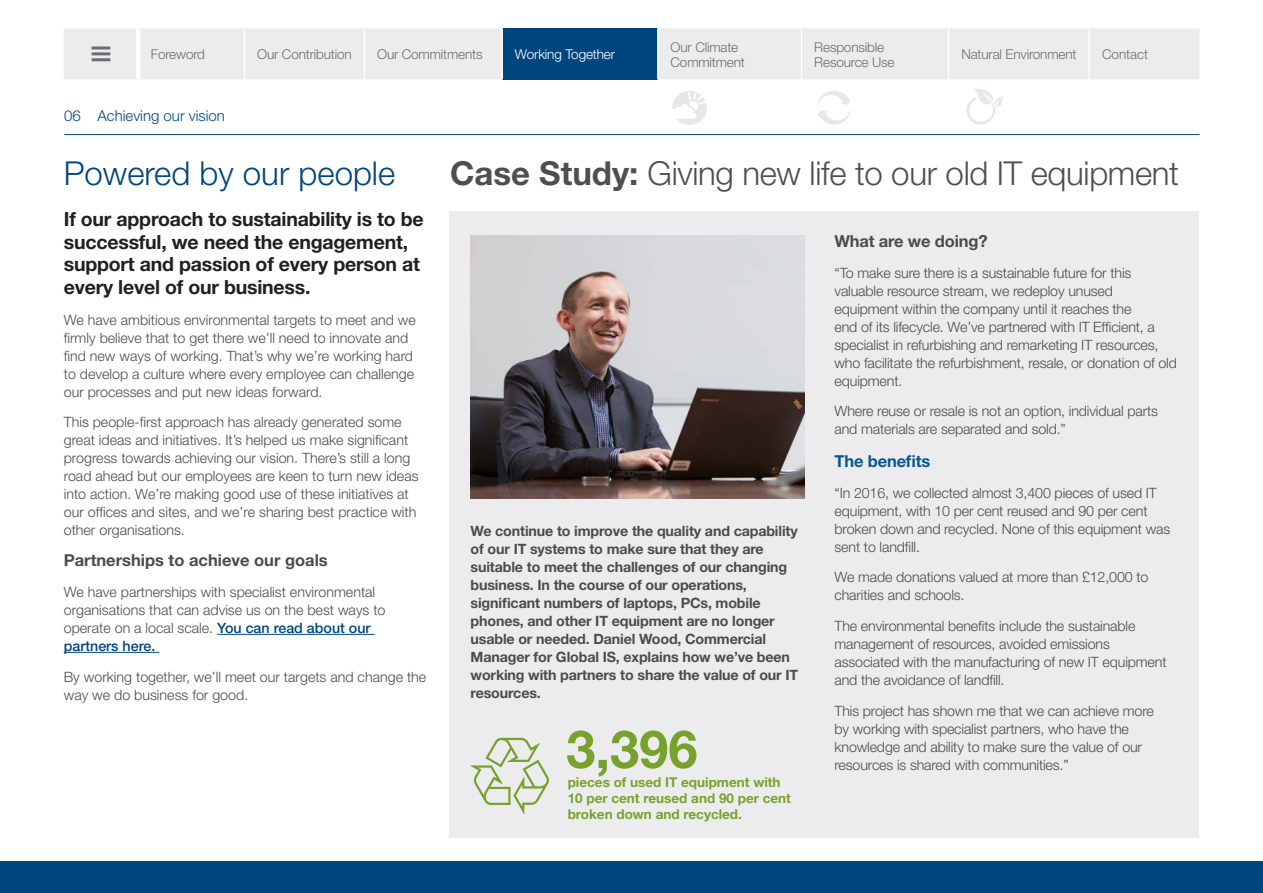
<style>
.page{position:relative;width:1263px;height:893px;background:#fff}
.page>*{position:absolute;margin:0;border:0;box-sizing:border-box;transform-origin:0 0}
.contents{font:700 52.5px "Helvetica Neue";color:#78a22d}
.t1{font:300 33px "Helvetica Neue";letter-spacing:-.01em;color:#4e4f50}
.t2{font:300 33px "Helvetica Neue";color:#00467e}
.contents-2{font:700 19.5px/22.5px "Helvetica Neue";letter-spacing:-.01em;color:#231f20}
.contents-3{font:700 16.5px "Helvetica Neue";color:#4b4c4d}
.contents-4{font:700 16.5px "Helvetica Neue";letter-spacing:-.01em;color:#0a578d}
.t3{font:300 15px "Helvetica Neue";color:#00467e}
.contents-5{font:300 14.25px/18px "Helvetica Neue";letter-spacing:-.01em;color:#4b4c4d}
.contents-6{font:700 14.25px/18px "Helvetica Neue";letter-spacing:-.01em;color:#4b4c4d}
.t4{font:300 13.5px/15px "Helvetica Neue";letter-spacing:-.01em;color:#6c6d70}
.contents-7{font:700 13.5px/16.2px "Helvetica Neue";color:#78a22d}
.t5{font:300 13.5px "Helvetica Neue";letter-spacing:-.01em;color:#fff}
.s1{font-weight:500;color:#00467e}
.s2{font-weight:700}
</style>
<div class="page">
<hr style="left:217px;top:634px;width:158px;height:1px;background:#00467e">
<hr style="left:64px;top:652px;width:95px;height:1px;background:#00467e">
<div style="left:450px;top:211px;width:749px;height:627px;background:#ececee"></div>
<img style="left:471px;top:235px;width:334px;height:263px">
<div style="left:0;top:861px;width:1263px;height:32px;background:#00467e"></div>
<hr style="left:64px;top:134px;width:1135px;height:1px;background:#00467e">
<svg style="left:470px;top:738px;width:79px;height:77px"></svg>
<div style="left:64px;top:28px;width:1135px;height:51px;background:#ececee"></div>
<div style="left:502px;top:28px;width:156px;height:51px;background:#00467e"></div>
<hr style="left:136px;top:28px;width:4px;height:51px;background:#fff">
<hr style="left:244px;top:28px;width:1px;height:51px;background:#fff">
<hr style="left:364px;top:28px;width:1px;height:51px;background:#fff">
<hr style="left:501px;top:28px;width:2px;height:51px;background:#fff">
<hr style="left:657px;top:28px;width:2px;height:51px;background:#fff">
<hr style="left:801px;top:28px;width:1px;height:51px;background:#fff">
<hr style="left:948px;top:28px;width:1px;height:51px;background:#fff">
<hr style="left:1088px;top:28px;width:2px;height:51px;background:#fff">
<hr style="left:92px;top:58px;width:18px;height:3px;background:#6c6d70">
<hr style="left:92px;top:52px;width:18px;height:3px;background:#6c6d70">
<hr style="left:92px;top:47px;width:18px;height:3px;background:#6c6d70">
<svg style="left:817px;top:91px;width:34px;height:34px"></svg>
<svg style="left:672px;top:91px;width:35px;height:34px"></svg>
<svg style="left:966px;top:88px;width:37px;height:37px"></svg>
<p class="t4" style="left:151px;top:47px;width:56px">Foreword</p>
<p class="t4" style="left:257px;top:47px;width:96px">Our Contribution</p>
<p class="t4" style="left:377px;top:47px;width:107px">Our Commitments</p>
<p class="t5" style="left:515px;top:46px;width:102px">Working Together</p>
<p class="t4" style="left:671px;top:39px;width:76px">Our Climate<br>Commitment</p>
<p class="t4" style="left:814px;top:39px;width:82px">Responsible<br>Resource Use</p>
<p class="t4" style="left:961px;top:47px;width:117px">Natural Environment</p>
<p class="t4" style="left:1102px;top:47px;width:48px">Contact</p>
<p class="t3" style="left:64px;top:107px;width:162px">06 Achieving our vision</p>
<p class="t2" style="left:64px;top:153px;width:333px">Powered by our people</p>
<p class="contents-2" style="left:64px;top:208px;width:361px">If our approach to sustainability is to be successful, we need the engagement, support and passion of every person at every level of our business.</p>
<p class="contents-5" style="left:64px;top:310px;width:354px">We have ambitious environmental targets to meet and we firmly believe that to get there we’ll need to innovate and find new ways of working. That’s why we’re working hard to develop a culture where every employee can challenge our processes and put new ideas forward.</p>
<p class="contents-5" style="left:64px;top:413px;width:356px">This people-first approach has already generated some great ideas and initiatives. It’s helped us make significant progress towards achieving our vision. There’s still a long road ahead but our employees are keen to turn new ideas into action. We’re making good use of these initiatives at our offices and sites, and we’re sharing best practice with other organisations.</p>
<p class="contents-3" style="left:64px;top:550px;width:266px">Partnerships to achieve our goals</p>
<p class="contents-5" style="left:64px;top:583px;width:323px">We have partnerships with specialist environmental organisations that can advise us on the best ways to operate on a local scale. <span class="s1">You can read about our partners here.</span></p>
<p class="contents-5" style="left:64px;top:667px;width:364px">By working together, we’ll meet our targets and change the way we do business for good.</p>
<p class="t1" style="left:450px;top:153px;width:730px"><span class="s2">Case Study:</span> Giving new life to our old IT equipment</p>
<p class="contents-6" style="left:471px;top:521px;width:329px">We continue to improve the quality and capability of our IT systems to make sure that they are suitable to meet the challenges of our changing business. In the course of our operations, significant numbers of laptops, PCs, mobile phones, and other IT equipment are no longer usable or needed. Daniel Wood, Commercial Manager for Global IS, explains how we’ve been working with partners to share the value of our IT resources.</p>
<p class="contents" style="left:566px;top:717px;width:133px">3,396</p>
<p class="contents-7" style="left:568px;top:774px;width:225px">pieces of used IT equipment with<br>10 per cent reused and 90 per cent broken down and recycled.</p>
<p class="contents-3" style="left:834px;top:231px;width:155px">What are we doing?</p>
<p class="contents-5" style="left:834px;top:263px;width:344px">“To make sure there is a sustainable future for this valuable resource stream, we redeploy unused equipment within the company until it reaches the<br>end of its lifecycle. We’ve partnered with IT Efficient, a specialist in refurbishing and remarketing IT resources, who facilitate the refurbishment, resale, or donation of old equipment.</p>
<p class="contents-5" style="left:834px;top:402px;width:325px">Where reuse or resale is not an option, individual parts and materials are separated and sold.”</p>
<p class="contents-4" style="left:834px;top:451px;width:97px">The benefits</p>
<p class="contents-5" style="left:834px;top:483px;width:337px">“In 2016, we collected almost 3,400 pieces of used IT equipment, with 10 per cent reused and 90 per cent broken down and recycled. None of this equipment was sent to landfill.</p>
<p class="contents-5" style="left:834px;top:568px;width:315px">We made donations valued at more than £12,000 to charities and schools.</p>
<p class="contents-5" style="left:834px;top:617px;width:334px">The environmental benefits include the sustainable management of resources, avoided emissions associated with the manufacturing of new IT equipment and the avoidance of landfill.</p>
<p class="contents-5" style="left:834px;top:701px;width:321px">This project has shown me that we can achieve more by working with specialist partners, who have the knowledge and ability to make sure the value of our resources is shared with communities.”</p>
</div>
